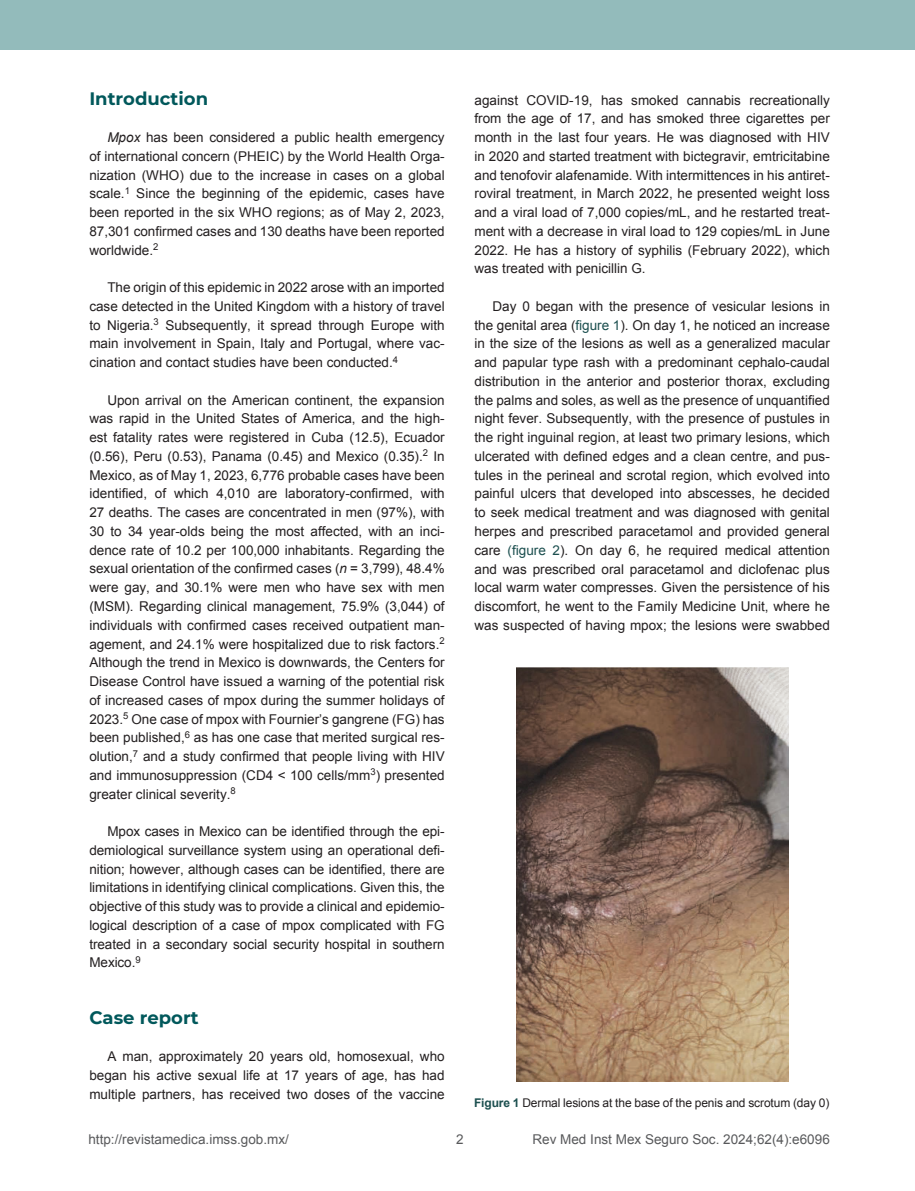
<style>
.page{position:relative;width:915px;height:1191px;background:#fff}
.page>*{position:absolute;margin:0;border:0;box-sizing:border-box;transform-origin:0 0}
.t1{font:700 18px "Montserrat";color:#01585b}
.t2{font:13.5px/18.8px "Arial";color:#231f20;text-align:justify}
.t3{font:13.5px "Arial";color:#58595b}
.t4{font:12px "Arial";letter-spacing:-.01em;color:#231f20}
.s1{font-style:italic}
.s2{color:#1c4f4f}
.s3{font-weight:700;color:#1c4f4f}
</style>
<div class="page">
<div style="left:0;top:0;width:914px;height:50px;background:#93bbbb"></div>
<img style="left:516px;top:667px;width:272px;height:414px">
<h1 class="t1" style="left:89px;top:85px;width:120px">Introduction</h1>
<p class="t2" style="left:89px;top:128px;width:357px;text-indent:18px"><span class="s1">Mpox</span> has been considered a public health emergency of international concern (PHEIC) by the World Health Orga&shy;nization (WHO) due to the increase in cases on a global scale.<sup>1</sup> Since the beginning of the epidemic, cases have been reported in the six WHO regions; as of May 2, 2023, 87,301 confirmed cases and 130 deaths have been reported worldwide.<sup>2</sup></p>
<p class="t2" style="left:89px;top:278px;width:357px;text-indent:18px">The origin of this epidemic in 2022 arose with an imported case detected in the United Kingdom with a history of travel to Nigeria.<sup>3</sup> Subsequently, it spread through Europe with main involvement in Spain, Italy and Portugal, where vac&shy;cination and contact studies have been conducted.<sup>4</sup></p>
<p class="t2" style="left:89px;top:391px;width:357px;text-indent:18px">Upon arrival on the American continent, the expansion was rapid in the United States of America, and the high&shy;est fatality rates were registered in Cuba (12.5), Ecuador (0.56), Peru (0.53), Panama (0.45) and Mexico (0.35).<sup>2</sup> In Mexico, as of May 1, 2023, 6,776 probable cases have been identified, of which 4,010 are laboratory-confirmed, with 27 deaths. The cases are concentrated in men (97%), with 30 to 34 year-olds being the most affected, with an inci&shy;dence rate of 10.2 per 100,000 inhabitants. Regarding the sexual orientation of the confirmed cases (<span class="s1">n</span> = 3,799), 48.4% were gay, and 30.1% were men who have sex with men (MSM). Regarding clinical management, 75.9% (3,044) of individuals with confirmed cases received outpatient man&shy;agement, and 24.1% were hospitalized due to risk factors.<sup>2<br></sup>Although the trend in Mexico is downwards, the Centers for Disease Control have issued a warning of the potential risk of increased cases of mpox during the summer holidays of 2023.<sup>5</sup> One case of mpox with Fournier’s gangrene (FG) has been published,<sup>6</sup> as has one case that merited surgical res&shy;olution,<sup>7</sup> and a study confirmed that people living with HIV and immunosuppression (CD4 &lt; 100 cells/mm<sup>3</sup>) presented greater clinical severity.<sup>8</sup></p>
<p class="t2" style="left:89px;top:822px;width:357px;text-indent:18px">Mpox cases in Mexico can be identified through the epi&shy;demiological surveillance system using an operational defi&shy;nition; however, although cases can be identified, there are limitations in identifying clinical complications. Given this, the objective of this study was to provide a clinical and epidemio&shy;logical description of a case of mpox complicated with FG treated in a secondary social security hospital in southern Mexico.<sup>9</sup></p>
<h1 class="t1" style="left:89px;top:1004px;width:111px">Case report</h1>
<p class="t2" style="left:89px;top:1047px;width:357px;text-indent:18px">A man, approximately 20 years old, homosexual, who began his active sexual life at 17 years of age, has had multiple partners, has received two doses of the vaccine</p>
<p class="t2" style="left:474px;top:91px;width:357px">against COVID-19, has smoked cannabis recreationally from the age of 17, and has smoked three cigarettes per month in the last four years. He was diagnosed with HIV in 2020 and started treatment with bictegravir, emtricitabine and tenofovir alafenamide. With intermittences in his antiret&shy;roviral treatment, in March 2022, he presented weight loss and a viral load of 7,000 copies/mL, and he restarted treat&shy;ment with a decrease in viral load to 129 copies/mL in June 2022. He has a history of syphilis (February 2022), which was treated with penicillin G.</p>
<p class="t2" style="left:474px;top:297px;width:357px;text-indent:18px">Day 0 began with the presence of vesicular lesions in the genital area (<span class="s2">figure 1</span>). On day 1, he noticed an increase in the size of the lesions as well as a generalized macular and papular type rash with a predominant cephalo-caudal distribution in the anterior and posterior thorax, excluding the palms and soles, as well as the presence of unquantified night fever. Subsequently, with the presence of pustules in the right inguinal region, at least two primary lesions, which ulcerated with defined edges and a clean centre, and pus&shy;tules in the perineal and scrotal region, which evolved into painful ulcers that developed into abscesses, he decided to seek medical treatment and was diagnosed with genital herpes and prescribed paracetamol and provided general care <span class="s2">(figure 2</span>). On day 6, he required medical attention and was prescribed oral paracetamol and diclofenac plus local warm water compresses. Given the persistence of his discomfort, he went to the Family Medicine Unit, where he was suspected of having mpox; the lesions were swabbed</p>
<p class="t4" style="left:474px;top:1095px;width:356px"><span class="s3">Figure 1</span> Dermal lesions at the base of the penis and scrotum (day 0)</p>
<p class="t3" style="left:88px;top:1130px;width:202px">http://revistamedica.imss.gob.mx/</p>
<p class="t3" style="left:456px;top:1130px;width:9px">2</p>
<p class="t3" style="left:532px;top:1130px;width:299px">Rev Med Inst Mex Seguro Soc. 2024;62(4):e6096</p>
</div>
